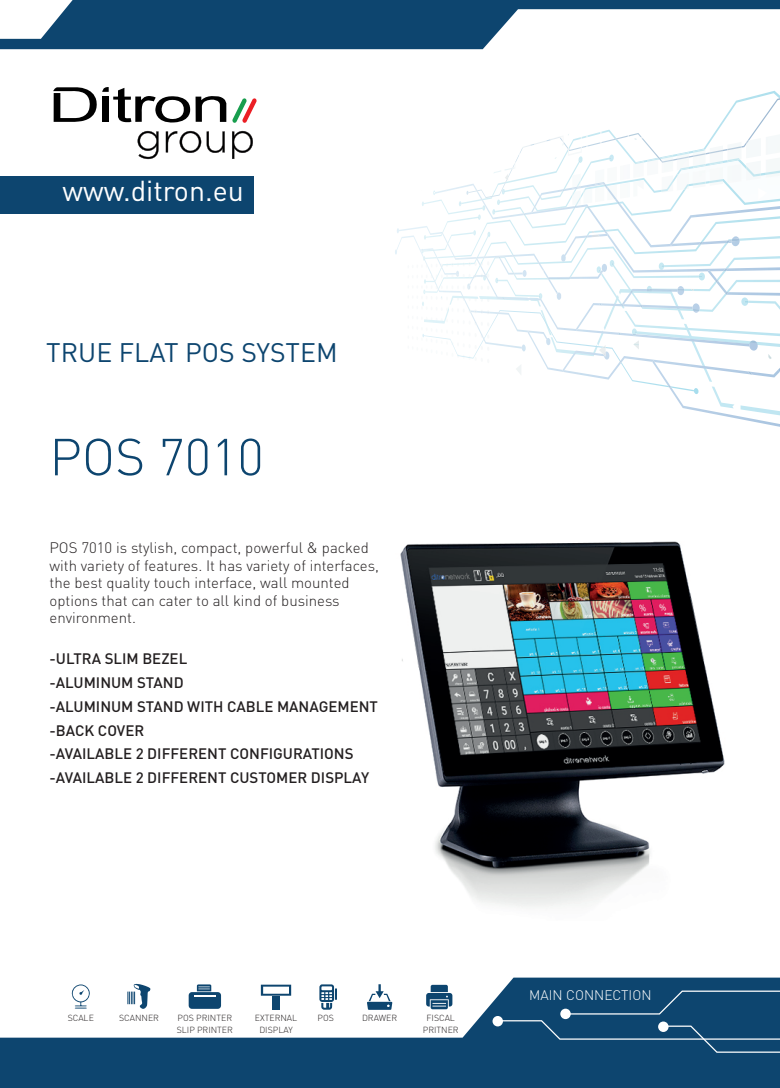
<style>
.page{position:relative;width:780px;height:1088px;background:#fff}
.page>*{position:absolute;margin:0;border:0;box-sizing:border-box;transform-origin:0 0}
.t1{font:28.5px "DIN Pro";color:#fff}
.t2{font:26.5px "DIN Pro";color:#0d456f}
.t3{font:300 15px/17.5px "DIN";color:#231f20}
.t4{font:500 15px/23.8px "DIN";color:#231f20}
.t5{font:300 13.75px "DIN";color:#fff}
.t6{font:300 8.75px/11.2px "DIN";color:#231f20;text-align:center}
</style>
<div class="page">
<svg style="left:0;top:977px;width:780px;height:111px;fill:#0d456f"></svg>
<div style="left:492px;top:1016px;width:11px;height:10px;background:#fff;border-radius:50%"></div>
<svg style="left:496px;top:990px;width:284px;height:63px;background:#1b4f77"></svg>
<svg style="left:55px;top:439px;width:24px;height:36px"></svg>
<svg style="left:86px;top:438px;width:25px;height:38px"></svg>
<svg style="left:118px;top:438px;width:24px;height:38px"></svg>
<svg style="left:163px;top:439px;width:19px;height:36px"></svg>
<svg style="left:188px;top:438px;width:19px;height:38px"></svg>
<svg style="left:218px;top:439px;width:9px;height:36px"></svg>
<svg style="left:241px;top:438px;width:19px;height:38px"></svg>
<svg style="left:426px;top:985px;width:26px;height:24px"></svg>
<svg style="left:367px;top:984px;width:25px;height:26px"></svg>
<svg style="left:319px;top:984px;width:18px;height:26px"></svg>
<svg style="left:261px;top:984px;width:30px;height:12px"></svg>
<div style="left:272px;top:996px;width:8px;height:13px;background:#0d456f"></div>
<div style="left:189px;top:992px;width:32px;height:17px;background:#0d456f;border-radius:3px"></div>
<svg style="left:197px;top:984px;width:14px;height:7px"></svg>
<hr style="left:194px;top:995px;width:22px;height:2px;background:#fff">
<svg style="left:127px;top:984px;width:23px;height:25px"></svg>
<svg style="left:72px;top:984px;width:18px;height:24px"></svg>
<img style="left:749px;top:301px;width:31px;height:9px">
<img style="left:424px;top:199px;width:52px;height:15px">
<img style="left:461px;top:91px;width:319px;height:113px">
<img style="left:445px;top:217px;width:31px;height:9px">
<img style="left:468px;top:98px;width:312px;height:100px">
<img style="left:620px;top:183px;width:10px;height:8px">
<img style="left:709px;top:167px;width:14px;height:19px">
<img style="left:709px;top:179px;width:14px;height:4px">
<img style="left:727px;top:165px;width:14px;height:18px">
<img style="left:746px;top:161px;width:14px;height:20px">
<img style="left:746px;top:166px;width:14px;height:11px">
<img style="left:765px;top:158px;width:15px;height:20px">
<img style="left:765px;top:170px;width:15px;height:5px">
<img style="left:595px;top:169px;width:9px;height:13px">
<img style="left:607px;top:167px;width:9px;height:15px">
<img style="left:620px;top:164px;width:10px;height:16px">
<img style="left:633px;top:162px;width:1px;height:16px">
<svg style="left:634px;top:149px;width:71px;height:42px"></svg>
<img style="left:709px;top:146px;width:14px;height:15px">
<img style="left:709px;top:161px;width:14px;height:4px">
<img style="left:709px;top:150px;width:14px;height:4px">
<img style="left:727px;top:142px;width:14px;height:16px">
<svg style="left:727px;top:158px;width:15px;height:7px"></svg>
<img style="left:727px;top:146px;width:14px;height:4px">
<img style="left:746px;top:138px;width:14px;height:20px">
<svg style="left:746px;top:140px;width:3px;height:4px"></svg>
<img style="left:765px;top:134px;width:15px;height:21px">
<img style="left:586px;top:132px;width:15px;height:5px">
<img style="left:589px;top:142px;width:12px;height:5px">
<img style="left:627px;top:135px;width:15px;height:3px">
<img style="left:476px;top:191px;width:304px;height:79px">
<svg style="left:478px;top:199px;width:7px;height:21px"></svg>
<img style="left:435px;top:184px;width:42px;height:10px">
<img style="left:445px;top:190px;width:31px;height:1px">
<img style="left:522px;top:257px;width:227px;height:74px">
<img style="left:522px;top:293px;width:99px;height:38px">
<svg style="left:538px;top:293px;width:4px;height:6px"></svg>
<svg style="left:522px;top:270px;width:4px;height:7px"></svg>
<img style="left:564px;top:234px;width:43px;height:22px">
<svg style="left:561px;top:254px;width:5px;height:8px"></svg>
<img style="left:614px;top:199px;width:117px;height:48px">
<img style="left:589px;top:182px;width:18px;height:31px">
<svg style="left:595px;top:182px;width:25px;height:22px"></svg>
<img style="left:575px;top:303px;width:117px;height:28px">
<img style="left:639px;top:305px;width:53px;height:4px">
<svg style="left:692px;top:303px;width:7px;height:10px"></svg>
<img style="left:707px;top:270px;width:73px;height:26px">
<svg style="left:715px;top:279px;width:3px;height:4px"></svg>
<img style="left:669px;top:206px;width:111px;height:40px">
<img style="left:397px;top:235px;width:125px;height:114px">
<svg style="left:521px;top:344px;width:4px;height:7px"></svg>
<img style="left:499px;top:310px;width:48px;height:30px">
<svg style="left:407px;top:230px;width:92px;height:129px"></svg>
<img style="left:527px;top:331px;width:253px;height:49px">
<svg style="left:747px;top:371px;width:5px;height:4px"></svg>
<img style="left:548px;top:270px;width:55px;height:9px">
<img style="left:548px;top:277px;width:23px;height:2px">
<svg style="left:596px;top:260px;width:18px;height:14px"></svg>
<img style="left:562px;top:351px;width:42px;height:21px">
<img style="left:622px;top:289px;width:55px;height:16px">
<img style="left:651px;top:289px;width:26px;height:2px">
<svg style="left:646px;top:286px;width:6px;height:7px"></svg>
<svg style="left:677px;top:286px;width:7px;height:9px"></svg>
<img style="left:669px;top:387px;width:111px;height:40px">
<img style="left:652px;top:360px;width:18px;height:26px">
<svg style="left:768px;top:354px;width:3px;height:5px"></svg>
<svg style="left:585px;top:230px;width:21px;height:8px"></svg>
<svg style="left:516px;top:365px;width:5px;height:9px"></svg>
<svg style="left:492px;top:134px;width:97px;height:81px"></svg>
<svg style="left:599px;top:345px;width:10px;height:14px"></svg>
<svg style="left:632px;top:328px;width:7px;height:21px"></svg>
<img style="left:400px;top:541px;width:325px;height:367px">
<svg style="left:0;top:0;width:780px;height:49px;fill:#0d456f"></svg>
<div style="left:0;top:176px;width:253px;height:38px;background:#0d456f"></div>
<svg style="left:138px;top:131px;width:20px;height:28px"></svg>
<svg style="left:166px;top:131px;width:35px;height:22px"></svg>
<svg style="left:207px;top:131px;width:18px;height:22px"></svg>
<svg style="left:232px;top:131px;width:21px;height:28px"></svg>
<svg style="left:53px;top:87px;width:204px;height:36px"></svg>
<h1 class="t1" style="left:63px;top:171px;width:183px">www.ditron.eu</h1>
<h2 class="t2" style="left:46px;top:334px;width:293px">TRUE FLAT POS SYSTEM</h2>
<p class="t3" style="left:49px;top:539px;width:331px">POS 7010 is stylish, compact, powerful &amp; packed with variety of features. It has variety of interfaces, the best quality touch interface, wall mounted options that can cater to all kind of business environment.</p>
<p class="t4" style="left:49px;top:647px;width:330px">-ULTRA SLIM BEZEL<br>-ALUMINUM STAND<br>-ALUMINUM STAND WITH CABLE MANAGEMENT -BACK COVER<br>-AVAILABLE 2 DIFFERENT CONFIGURATIONS -AVAILABLE 2 DIFFERENT CUSTOMER DISPLAY</p>
<p class="t6" style="left:68px;top:1012px;width:28px">SCALE</p>
<p class="t6" style="left:119px;top:1012px;width:41px">SCANNER</p>
<p class="t6" style="left:177px;top:1012px;width:58px;text-align:left">POS PRINTER<br>SLIP PRINTER</p>
<p class="t6" style="left:255px;top:1012px;width:44px">EXTERNAL<br>DISPLAY</p>
<p class="t6" style="left:423px;top:1012px;width:37px">FISCAL<br>PRITNER</p>
<p class="t6" style="left:317px;top:1012px;width:18px">POS</p>
<p class="t6" style="left:362px;top:1012px;width:37px">DRAWER</p>
<p class="t5" style="left:529px;top:986px;width:124px">MAIN CONNECTION</p>
</div>
